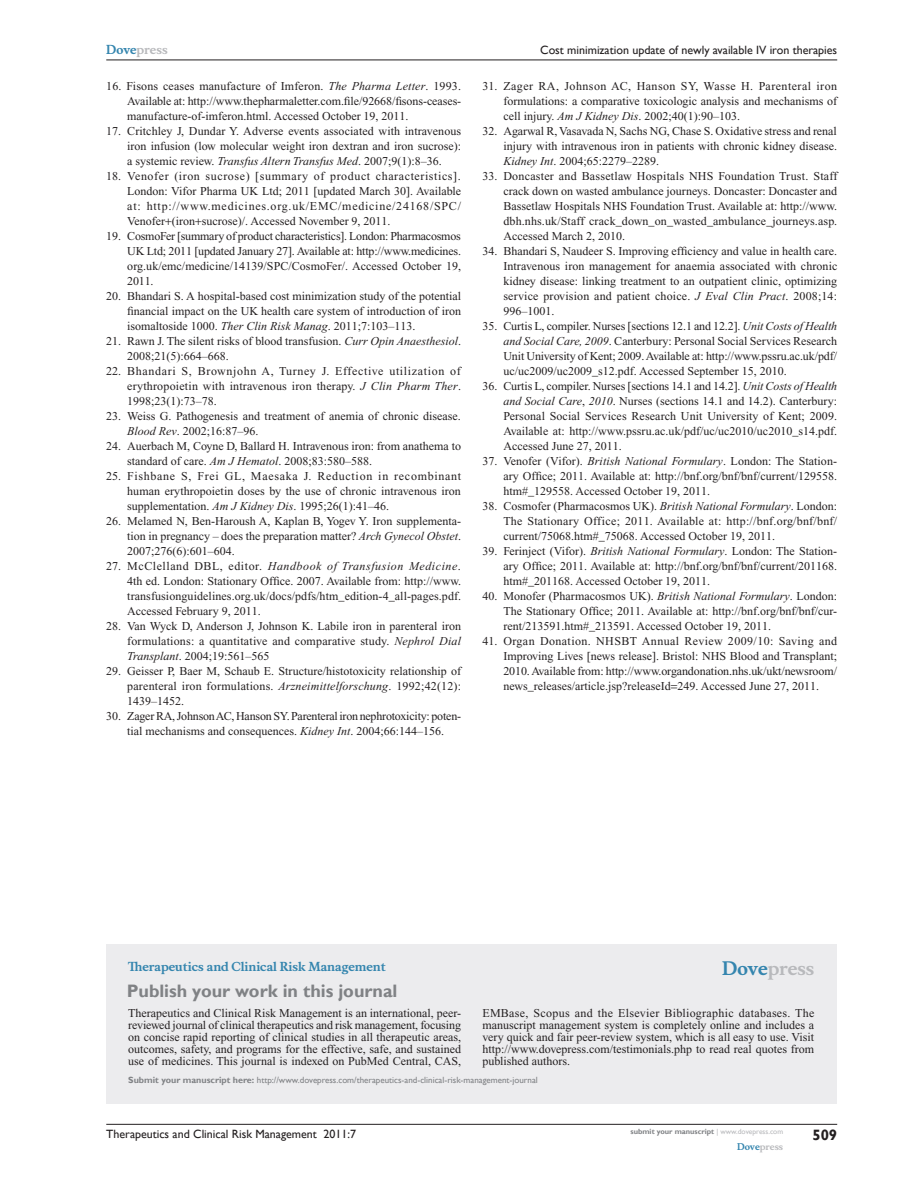
<style>
.page{position:relative;width:918px;height:1188px;background:#fff}
.page>*{position:absolute;margin:0;border:0;box-sizing:border-box;transform-origin:0 0}
.t1{font:700 18px "Gill Sans";color:#808285}
.t2{font:700 18px "Musee";color:#b8b9bc}
.t3{font:700 15px "Gill Sans";color:#231f20}
.t4{font:12px/15px "Times New Roman";color:#231f20;text-align:justify}
.t5{font:12px "Gill Sans";color:#231f20}
.t6{font:700 12px "Musee";color:#3485ae}
.t7{font:700 12px "Musee";color:#b8b9bc}
.t8{font:9px "Gill Sans";color:#808285}
.t9{font:700 9px "Musee";color:#b8b9bc}
.t10{font:700 7.5px "Gill Sans";color:#808285}
.s1{color:#3485ae}
.s2{font-style:italic}
.s3{font-weight:700}
.s4{font-weight:400;color:#b8b9bc}
</style>
<div class="page">
<div style="left:106px;top:944px;width:731px;height:159px;background:#ececee"></div>
<hr style="left:106px;top:1124px;width:731px;height:1px;background:#231f20">
<hr style="left:106px;top:60px;width:731px;height:1px;background:#231f20">
<p class="t7" style="left:106px;top:43px;width:63px"><span class="s1">Dove</span>press</p>
<p class="t4" style="left:127px;top:79px;width:336px;text-indent:-21px">16. Fisons ceases manufacture of Imferon. <span class="s2">The Pharma Letter</span>. 1993.<br>Available at: http://www.thepharmaletter.com.file/92668/fisons-ceases&shy;manufacture-of-imferon.html. Accessed October 19, 2011.</p>
<p class="t4" style="left:127px;top:124px;width:335px;text-indent:-21px">17. Critchley J, Dundar Y. Adverse events associated with intravenous iron infusion (low molecular weight iron dextran and iron sucrose): a systemic review. <span class="s2">Transfus Altern Transfus Med</span>. 2007;9(1):8–36.</p>
<p class="t4" style="left:127px;top:169px;width:335px;text-indent:-21px">18. Venofer (iron sucrose) [summary of product characteristics].<br>London: Vifor Pharma UK Ltd; 2011 [updated March 30]. Available at: http://www.medicines.org.uk/EMC/medicine/24168/SPC/ Venofer (iron sucrose)/. Accessed November 9, 2011.</p>
<p class="t4" style="left:127px;top:229px;width:335px;text-indent:-21px">19. CosmoFer [summary of product characteristics]. London: Pharmacosmos UK Ltd; 2011 [updated January 27]. Available at: http://www.medicines. org.uk/emc/medicine/14139/SPC/CosmoFer/. Accessed October 19, 2011.</p>
<p class="t4" style="left:127px;top:289px;width:335px;text-indent:-21px">20. Bhandari S. A hospital-based cost minimization study of the potential financial impact on the UK health care system of introduction of iron isomaltoside 1000. <span class="s2">Ther Clin Risk Manag</span>. 2011;7:103–113.</p>
<p class="t4" style="left:127px;top:334px;width:335px;text-indent:-21px">21. Rawn J. The silent risks of blood transfusion. <span class="s2">Curr Opin Anaesthesiol</span>.<br>2008;21(5):664–668.</p>
<p class="t4" style="left:127px;top:364px;width:335px;text-indent:-21px">22. Bhandari S, Brownjohn A, Turney J. Effective utilization of erythropoietin with intravenous iron therapy. <span class="s2">J Clin Pharm Ther</span>.<br>1998;23(1):73–78.</p>
<p class="t4" style="left:127px;top:409px;width:335px;text-indent:-21px">23. Weiss G. Pathogenesis and treatment of anemia of chronic disease.<br><span class="s2">Blood Rev</span>. 2002;16:87–96.</p>
<p class="t4" style="left:127px;top:439px;width:335px;text-indent:-21px">24. Auerbach M, Coyne D, Ballard H. Intravenous iron: from anathema to standard of care. <span class="s2">Am J Hematol</span>. 2008;83:580–588.</p>
<p class="t4" style="left:127px;top:469px;width:336px;text-indent:-21px">25. Fishbane S, Frei GL, Maesaka J. Reduction in recombinant human erythropoietin doses by the use of chronic intravenous iron supplementation. <span class="s2">Am J Kidney Dis</span>. 1995;26(1):41–46.</p>
<p class="t4" style="left:127px;top:514px;width:335px;text-indent:-21px">26. Melamed N, Ben-Haroush A, Kaplan B, Yogev Y. Iron supplementa&shy;tion in pregnancy – does the preparation matter? <span class="s2">Arch Gynecol Obstet</span>.<br>2007;276(6):601–604.</p>
<p class="t4" style="left:127px;top:559px;width:335px;text-indent:-21px">27. McClelland DBL, editor. <span class="s2">Handbook of Transfusion Medicine</span>.<br>4th ed. London: Stationary Office. 2007. Available from: http://www. transfusionguidelines.org.uk/docs/pdfs/htm_edition-4_all-pages.pdf.<br>Accessed February 9, 2011.</p>
<p class="t4" style="left:127px;top:619px;width:335px;text-indent:-21px">28. Van Wyck D, Anderson J, Johnson K. Labile iron in parenteral iron formulations: a quantitative and comparative study. <span class="s2">Nephrol Dial Transplant</span>. 2004;19:561–565</p>
<p class="t4" style="left:127px;top:664px;width:335px;text-indent:-21px">29. Geisser P, Baer M, Schaub E. Structure/histotoxicity relationship of parenteral iron formulations. <span class="s2">Arzneimittelforschung</span>. 1992;42(12):<br>1439–1452.</p>
<p class="t4" style="left:106px;top:709px;width:356px;text-align:center">30. Zager RA, Johnson AC, Hanson SY. Parenteral iron nephrotoxicity: poten&shy;tial mechanisms and consequences. <span class="s2">Kidney Int</span>. 2004;66:144–156.</p>
<p class="t5" style="left:540px;top:43px;width:299px">Cost minimization update of newly available IV iron therapies</p>
<p class="t4" style="left:503px;top:79px;width:335px;text-indent:-21px">31. Zager RA, Johnson AC, Hanson SY, Wasse H. Parenteral iron formulations: a comparative toxicologic analysis and mechanisms of cell injury. <span class="s2">Am J Kidney Dis</span>. 2002;40(1):90–103.</p>
<p class="t4" style="left:503px;top:124px;width:335px;text-indent:-21px">32. Agarwal R, Vasavada N, Sachs NG, Chase S. Oxidative stress and renal injury with intravenous iron in patients with chronic kidney disease.<br><span class="s2">Kidney Int</span>. 2004;65:2279–2289.</p>
<p class="t4" style="left:503px;top:169px;width:336px;text-indent:-21px">33. Doncaster and Bassetlaw Hospitals NHS Foundation Trust. Staff crack down on wasted ambulance journeys. Doncaster: Doncaster and Bassetlaw Hospitals NHS Foundation Trust. Available at: http://www. dbh.nhs.uk/Staff crack_down_on_wasted_ambulance_journeys.asp.<br>Accessed March 2, 2010.</p>
<p class="t4" style="left:503px;top:244px;width:336px;text-indent:-21px">34. Bhandari S, Naudeer S. Improving efficiency and value in health care.<br>Intravenous iron management for anaemia associated with chronic kidney disease: linking treatment to an outpatient clinic, optimizing service provision and patient choice. <span class="s2">J Eval Clin Pract</span>. 2008;14:<br>996–1001.</p>
<p class="t4" style="left:503px;top:319px;width:335px;text-indent:-21px">35. Curtis L, compiler. Nurses [sections 12.1 and 12.2]. <span class="s2">Unit Costs of Health and Social Care, 2009</span>. Canterbury: Personal Social Services Research Unit University of Kent; 2009. Available at: http://www.pssru.ac.uk/pdf/ uc/uc2009/uc2009_s12.pdf. Accessed September 15, 2010.</p>
<p class="t4" style="left:503px;top:379px;width:335px;text-indent:-21px">36. Curtis L, compiler. Nurses [sections 14.1 and 14.2]. <span class="s2">Unit Costs of Health and Social Care</span>, <span class="s2">2010</span>. Nurses (sections 14.1 and 14.2). Canterbury:<br>Personal Social Services Research Unit University of Kent; 2009.<br>Available at: http://www.pssru.ac.uk/pdf/uc/uc2010/uc2010_s14.pdf.<br>Accessed June 27, 2011.</p>
<p class="t4" style="left:503px;top:454px;width:335px;text-indent:-21px">37. Venofer (Vifor). <span class="s2">British National Formulary</span>. London: The Station&shy;ary Office; 2011. Available at: http://bnf.org/bnf/bnf/current/129558. htm#_129558. Accessed October 19, 2011.</p>
<p class="t4" style="left:503px;top:499px;width:335px;text-indent:-21px">38. Cosmofer (Pharmacosmos UK). <span class="s2">British National Formulary</span>. London:<br>The Stationary Office; 2011. Available at: http://bnf.org/bnf/bnf/ current/75068.htm#_75068. Accessed October 19, 2011.</p>
<p class="t4" style="left:503px;top:544px;width:335px;text-indent:-21px">39. Ferinject (Vifor). <span class="s2">British National Formulary</span>. London: The Station&shy;ary Office; 2011. Available at: http://bnf.org/bnf/bnf/current/201168. htm#_201168. Accessed October 19, 2011.</p>
<p class="t4" style="left:503px;top:589px;width:335px;text-indent:-21px">40. Monofer (Pharmacosmos UK). <span class="s2">British National Formulary</span>. London:<br>The Stationary Office; 2011. Available at: http://bnf.org/bnf/bnf/cur&shy;rent/213591.htm#_213591. Accessed October 19, 2011.</p>
<p class="t4" style="left:503px;top:634px;width:335px;text-indent:-21px">41. Organ Donation. NHSBT Annual Review 2009/10: Saving and Improving Lives [news release]. Bristol: NHS Blood and Transplant; 2010. Available from: http://www.organdonation.nhs.uk/ukt/newsroom/ news_releases/article.jsp?releaseId 249. Accessed June 27, 2011.</p>
<p class="t6" style="left:128px;top:959px;width:259px">Therapeutics and Clinical Risk Management</p>
<h1 class="t1" style="left:127px;top:980px;width:272px">Publish your work in this journal</h1>
<h1 class="t2" style="left:722px;top:958px;width:94px"><span class="s1">Dove</span>press</h1>
<p class="t4" style="left:128px;top:1007px;width:334px;line-height:12px">Therapeutics and Clinical Risk Management is an international, peer&shy;reviewed journal of clinical therapeutics and risk management, focusing on concise rapid reporting of clinical studies in all therapeutic areas, outcomes, safety, and programs for the effective, safe, and sustained use of medicines. This journal is indexed on PubMed Central, CAS,</p>
<p class="t4" style="left:482px;top:1007px;width:333px;line-height:12px">EMBase, Scopus and the Elsevier Bibliographic databases. The manuscript management system is completely online and includes a very quick and fair peer-review system, which is all easy to use. Visit http://www.dovepress.com/testimonials.php to read real quotes from published authors.</p>
<p class="t8" style="left:128px;top:1075px;width:411px"><span class="s3">Submit your manuscript here:</span> http://www.dovepress.com/therapeutics-and-clinical-risk-management-journal</p>
<p class="t5" style="left:106px;top:1127px;width:252px">Therapeutics and Clinical Risk Management 2011:7</p>
<p class="t10" style="left:631px;top:1127px;width:154px">submit your manuscript <span class="s4">| www.dovepress.com</span></p>
<p class="t9" style="left:737px;top:1141px;width:48px"><span class="s1">Dove</span>press</p>
<p class="t3" style="left:812px;top:1126px;width:26px">509</p>
</div>
